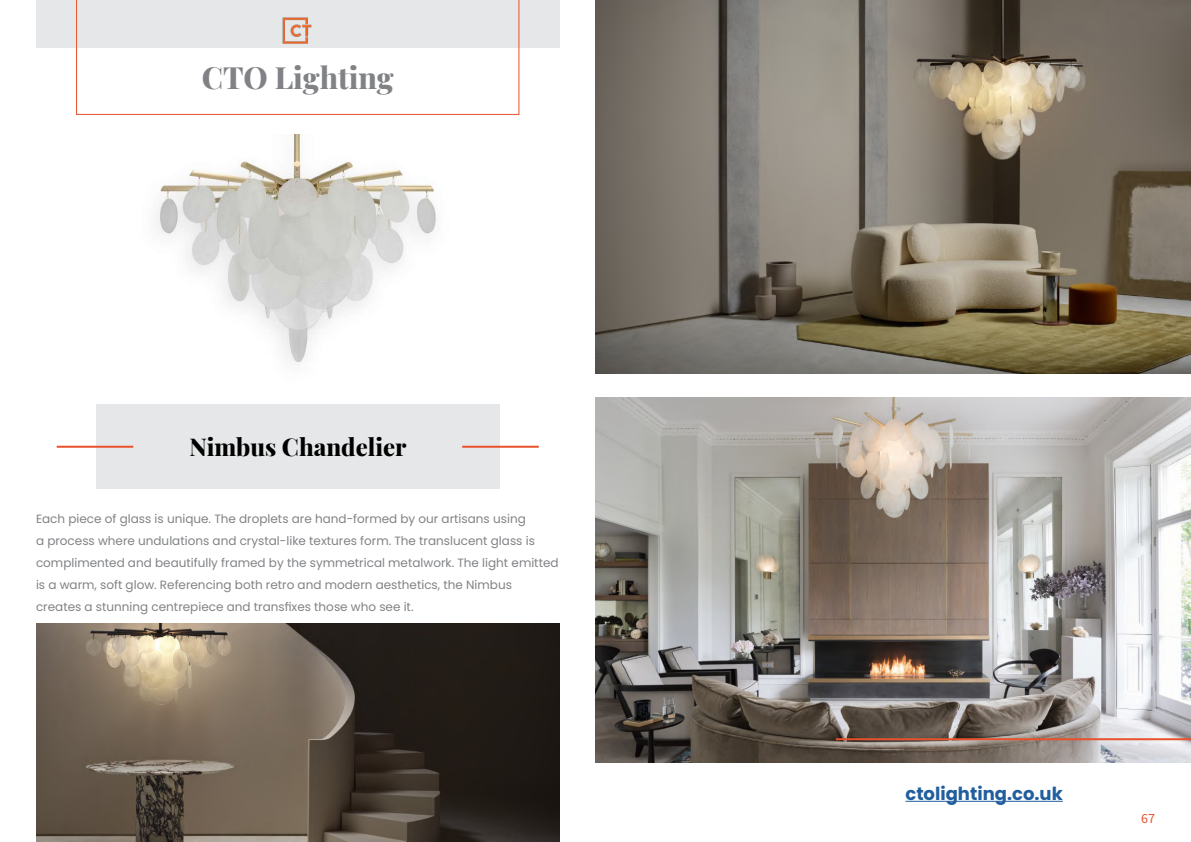
<style>
.page{position:relative;width:1191px;height:842px;background:#fff}
.page>*{position:absolute;margin:0;border:0;box-sizing:border-box;transform-origin:0 0}
.t1{font:800 30px "Playfair Display";color:#808285}
.t2{font:800 24px "Playfair Display";color:#000}
.t3{font:700 18px "Poppins";color:#215e9e}
.t4{font:14px "Source Sans Pro";color:#e9512c}
.t5{font:12px/22px "Poppins";color:#808285}
</style>
<div class="page">
<div style="left:36px;top:0;width:523px;height:48px;background:#e6e7e8"></div>
<svg style="left:76px;top:0;width:443px;height:115px"></svg>
<img style="left:282px;top:17px;width:32px;height:27px">
<div style="left:96px;top:405px;width:403px;height:84px;background:#e6e7e8"></div>
<hr style="left:57px;top:446px;width:76px;height:2px;background:#e9512c">
<hr style="left:462px;top:446px;width:77px;height:2px;background:#e9512c">
<img style="left:156px;top:135px;width:281px;height:230px">
<img style="left:36px;top:624px;width:523px;height:218px">
<img style="left:595px;top:397px;width:596px;height:365px">
<hr style="left:905px;top:801px;width:157px;height:1px;background:#215e9e">
<hr style="left:836px;top:738px;width:355px;height:2px;background:#e9512c">
<img style="left:595px;top:0;width:596px;height:373px">
<h1 class="t1" style="left:202px;top:54px;width:193px">CTO Lighting</h1>
<h2 class="t2" style="left:189px;top:428px;width:219px">Nimbus Chandelier</h2>
<p class="t5" style="left:36px;top:508px;width:524px">Each piece of glass is unique. The droplets are hand-formed by our artisans using<br>a process where undulations and crystal-like textures form. The translucent glass is complimented and beautifully framed by the symmetrical metalwork. The light emitted is a warm, soft glow. Referencing both retro and modern aesthetics, the Nimbus creates a stunning centrepiece and transfixes those who see it.</p>
<h3 class="t3" style="left:905px;top:783px;width:159px">ctolighting.co.uk</h3>
<p class="t4" style="left:1141px;top:809px;width:15px">67</p>
</div>
